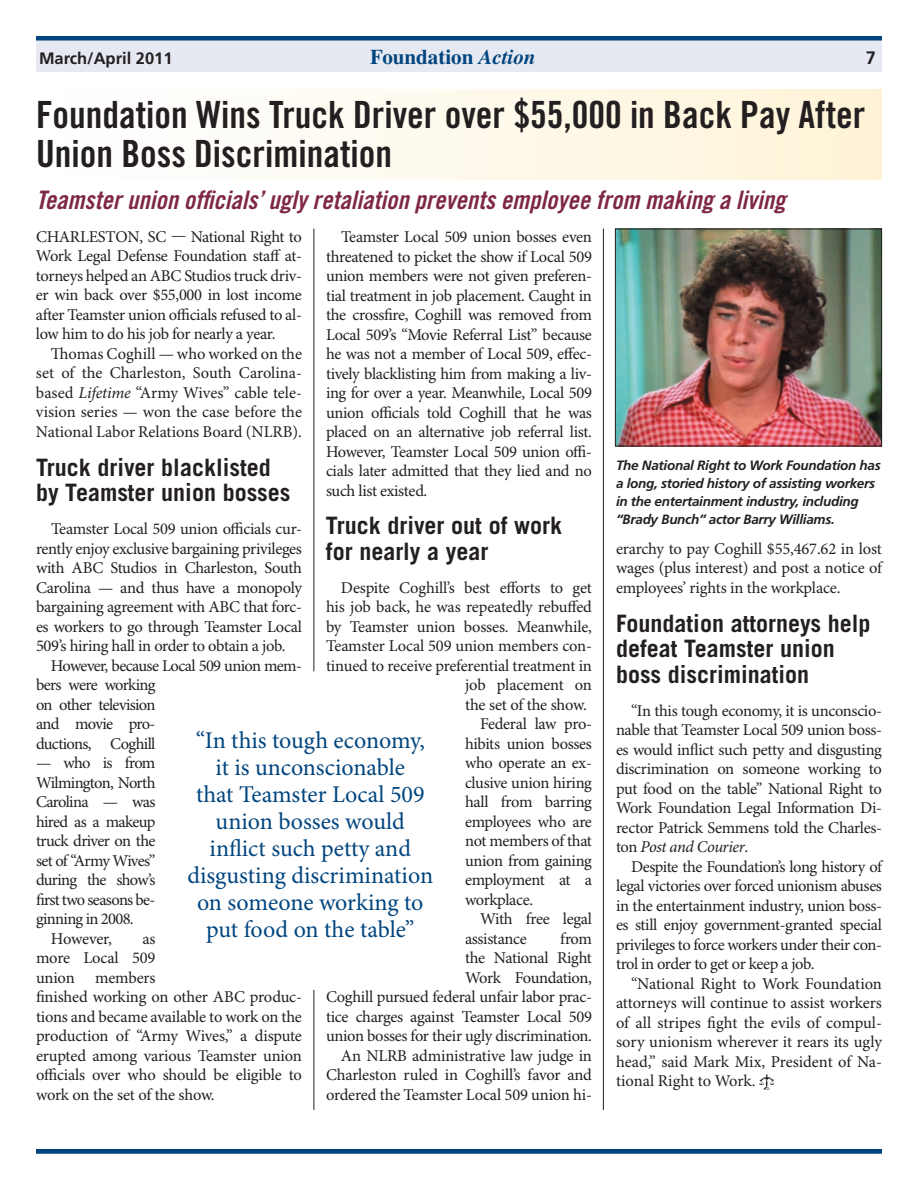
<style>
.page{position:relative;width:918px;height:1188px;background:#fff}
.page>*{position:absolute;margin:0;border:0;box-sizing:border-box;transform-origin:0 0}
.t1{font:37.5px/39px "Trade Gothic LT Std Bd Cn 20";color:#231f20}
.t2{font:25.5px "Trade Gothic LT Std Bd Cn 20 Obl";color:#7e2846}
.t3{font:24px/27px "Minion Pro";color:#01457f;text-align:center}
.t4{font:700 24px/25.5px "Trade Gothic LT Std";color:#231f20}
.t5{font:700 21px "Times LT Std";color:#01457f}
.t6{font:700 18px "Frutiger LT Std";color:#231f20}
.t7{font:16.5px/19.5px "Minion Pro";letter-spacing:-.02em;color:#231f20;text-align:justify}
.t8{font:16.5px/19.5px "Minion Pro";letter-spacing:-.04em;color:#231f20}
.t9{font:16.5px "Minion Pro";letter-spacing:-.045em;color:#231f20}
.t10{font:700 16.5px "Frutiger LT Std";color:#231f20}
.t11{font:italic 700 13.5px/18px "Frutiger LT Std";letter-spacing:-.02em;color:#231f20}
.s1{font-style:italic}
</style>
<div class="page">
<div style="left:36px;top:38px;width:846px;height:34px;background:#e6e9f2"></div>
<hr style="left:36px;top:36px;width:846px;height:4px;background:#01457f">
<hr style="left:603px;top:229px;width:1px;height:881px;background:#231f20">
<hr style="left:314px;top:990px;width:1px;height:120px;background:#231f20">
<hr style="left:314px;top:229px;width:1px;height:442px;background:#231f20">
<div style="left:36px;top:89px;width:846px;height:91px;background:linear-gradient(to right,#feffff,#fef3d7)"></div>
<div style="left:36px;top:1149px;width:846px;height:5px;background:#01457f"></div>
<svg style="left:759px;top:1074px;width:15px;height:16px"></svg>
<img style="left:617px;top:231px;width:263px;height:213px">
<div style="left:615px;top:229px;width:267px;height:217px;border:1px solid #231f20"></div>
<p class="t10" style="left:39px;top:48px;width:135px">March/April 2011</p>
<p class="t5" style="left:370px;top:44px;width:167px">Foundation <span class="s1">Action</span></p>
<p class="t6" style="left:866px;top:47px;width:12px">7</p>
<h1 class="t1" style="left:36px;top:95px;width:831px">Foundation Wins Truck Driver over $55,000 in Back Pay After<br>Union Boss Discrimination</h1>
<h2 class="t2" style="left:36px;top:184px;width:751px">Teamster union officials’ ugly retaliation prevents employee from making a living</h2>
<p class="t7" style="left:36px;top:228px;width:268px">CHARLESTON, SC — National Right to Work Legal Defense Foundation staff at&shy;torneys helped an ABC Studios truck driv&shy;er win back over $55,000 in lost income after Teamster union officials refused to al&shy;low him to do his job for nearly a year.</p>
<p class="t7" style="left:36px;top:345px;width:268px;text-indent:15px">Thomas Coghill — who worked on the set of the Charleston, South Carolina&shy;based <span class="s1">Lifetime</span> “Army Wives” cable tele&shy;vision series — won the case before the National Labor Relations Board (NLRB).</p>
<h3 class="t4" style="left:36px;top:454px;width:256px">Truck driver blacklisted by Teamster union bosses</h3>
<p class="t7" style="left:36px;top:520px;width:268px;text-indent:15px">Teamster Local 509 union officials cur&shy;rently enjoy exclusive bargaining privileges with ABC Studios in Charleston, South Carolina — and thus have a monopoly bargaining agreement with ABC that forc&shy;es workers to go through Teamster Local 509’s hiring hall in order to obtain a job.</p>
<p class="t8" style="left:36px;top:657px;width:267px;text-indent:15px">However, because Local 509 union mem&shy;bers were working<br>on other television<br>and movie pro-<br>ductions, Coghill</p>
<p class="t9" style="left:36px;top:753px;width:121px">— who is from</p>
<p class="t8" style="left:36px;top:774px;width:121px">Wilmington, North</p>
<p class="t9" style="left:36px;top:792px;width:121px">Carolina — was</p>
<p class="t8" style="left:36px;top:813px;width:121px">hired as a makeup</p>
<p class="t8" style="left:36px;top:832px;width:121px">truck driver on the</p>
<p class="t9" style="left:36px;top:851px;width:121px">set of “Army Wives”</p>
<p class="t9" style="left:36px;top:870px;width:121px">during the show’s</p>
<p class="t9" style="left:36px;top:890px;width:121px">first two seasons be-</p>
<p class="t8" style="left:36px;top:910px;width:99px">ginning in 2008.</p>
<p class="t7" style="left:51px;top:930px;width:62px">However,</p>
<p class="t7" style="left:326px;top:228px;width:267px;text-indent:15px">Teamster Local 509 union bosses even threatened to picket the show if Local 509 union members were not given preferen&shy;tial treatment in job placement. Caught in the crossfire, Coghill was removed from Local 509’s “Movie Referral List” because he was not a member of Local 509, effec&shy;tively blacklisting him from making a liv&shy;ing for over a year. Meanwhile, Local 509 union officials told Coghill that he was placed on an alternative job referral list.<br>However, Teamster Local 509 union offi&shy;cials later admitted that they lied and no such list existed.</p>
<h3 class="t4" style="left:326px;top:513px;width:238px">Truck driver out of work for nearly a year</h3>
<p class="t7" style="left:341px;top:579px;width:252px">Despite Coghill’s best efforts to get</p>
<p class="t7" style="left:326px;top:598px;width:267px">his job back, he was repeatedly rebuffed</p>
<p class="t7" style="left:326px;top:618px;width:267px">by Teamster union bosses. Meanwhile,</p>
<p class="t7" style="left:326px;top:637px;width:267px">Teamster Local 509 union members con-</p>
<p class="t7" style="left:326px;top:657px;width:267px">tinued to receive preferential treatment in</p>
<p class="t7" style="left:465px;top:676px;width:128px">job placement on</p>
<p class="t7" style="left:465px;top:696px;width:123px">the set of the show.</p>
<p class="t7" style="left:480px;top:715px;width:113px">Federal law pro-</p>
<p class="t7" style="left:465px;top:735px;width:128px">hibits union bosses</p>
<p class="t7" style="left:465px;top:754px;width:128px">who operate an ex-</p>
<p class="t7" style="left:465px;top:774px;width:128px">clusive union hiring</p>
<p class="t7" style="left:465px;top:793px;width:128px">hall from barring</p>
<p class="t7" style="left:465px;top:813px;width:128px">employees who are</p>
<p class="t7" style="left:465px;top:832px;width:128px">not members of that</p>
<p class="t7" style="left:465px;top:852px;width:128px">union from gaining</p>
<p class="t7" style="left:465px;top:871px;width:128px">employment at a</p>
<p class="t7" style="left:465px;top:891px;width:70px">workplace.</p>
<p class="t7" style="left:480px;top:910px;width:113px">With free legal</p>
<p class="t7" style="left:465px;top:930px;width:63px">assistance</p>
<p class="t11" style="left:616px;top:456px;width:266px">The National Right to Work Foundation has a long, storied history of assisting workers in the entertainment industry, including “Brady Bunch” actor Barry Williams.</p>
<p class="t7" style="left:616px;top:540px;width:267px">erarchy to pay Coghill $55,467.62 in lost wages (plus interest) and post a notice of employees’ rights in the workplace.</p>
<h3 class="t4" style="left:616px;top:610px;width:256px">Foundation attorneys help defeat Teamster union boss discrimination</h3>
<p class="t7" style="left:616px;top:702px;width:268px;text-indent:15px">“In this tough economy, it is unconscio&shy;nable that Teamster Local 509 union boss&shy;es would inflict such petty and disgusting discrimination on someone working to put food on the table” National Right to Work Foundation Legal Information Di&shy;rector Patrick Semmens told the Charles&shy;ton <span class="s1">Post and Courier</span>.</p>
<p class="t7" style="left:616px;top:858px;width:268px;text-indent:15px">Despite the Foundation’s long history of legal victories over forced unionism abuses in the entertainment industry, union boss&shy;es still enjoy government-granted special privileges to force workers under their con&shy;trol in order to get or keep a job.</p>
<p class="t7" style="left:616px;top:975px;width:268px;text-indent:15px">“National Right to Work Foundation attorneys will continue to assist workers of all stripes fight the evils of compul&shy;sory unionism wherever it rears its ugly head,” said Mark Mix, President of Na&shy;tional Right to Work.</p>
<h3 class="t3" style="left:187px;top:727px;width:247px">“In this tough economy, it is unconscionable<br>that Teamster Local 509 union bosses would inflict such petty and disgusting discrimination on someone working to put food on the table”</h3>
<p class="t7" style="left:326px;top:930px;width:268px;text-align:right">from<br>the National Right<br>Work Foundation,<br>Coghill pursued federal unfair labor prac&shy;tice charges against Teamster Local 509 union bosses for their ugly discrimination.<br>An NLRB administrative law judge in<br>Charleston ruled in Coghill’s favor and ordered the Teamster Local 509 union hi-</p>
<p class="t7" style="left:36px;top:930px;width:268px;text-align:left;text-indent:106px">as<br>more Local 509<br>union members<br>finished working on other ABC produc&shy;tions and became available to work on the production of “Army Wives,” a dispute erupted among various Teamster union officials over who should be eligible to work on the set of the show.</p>
</div>
